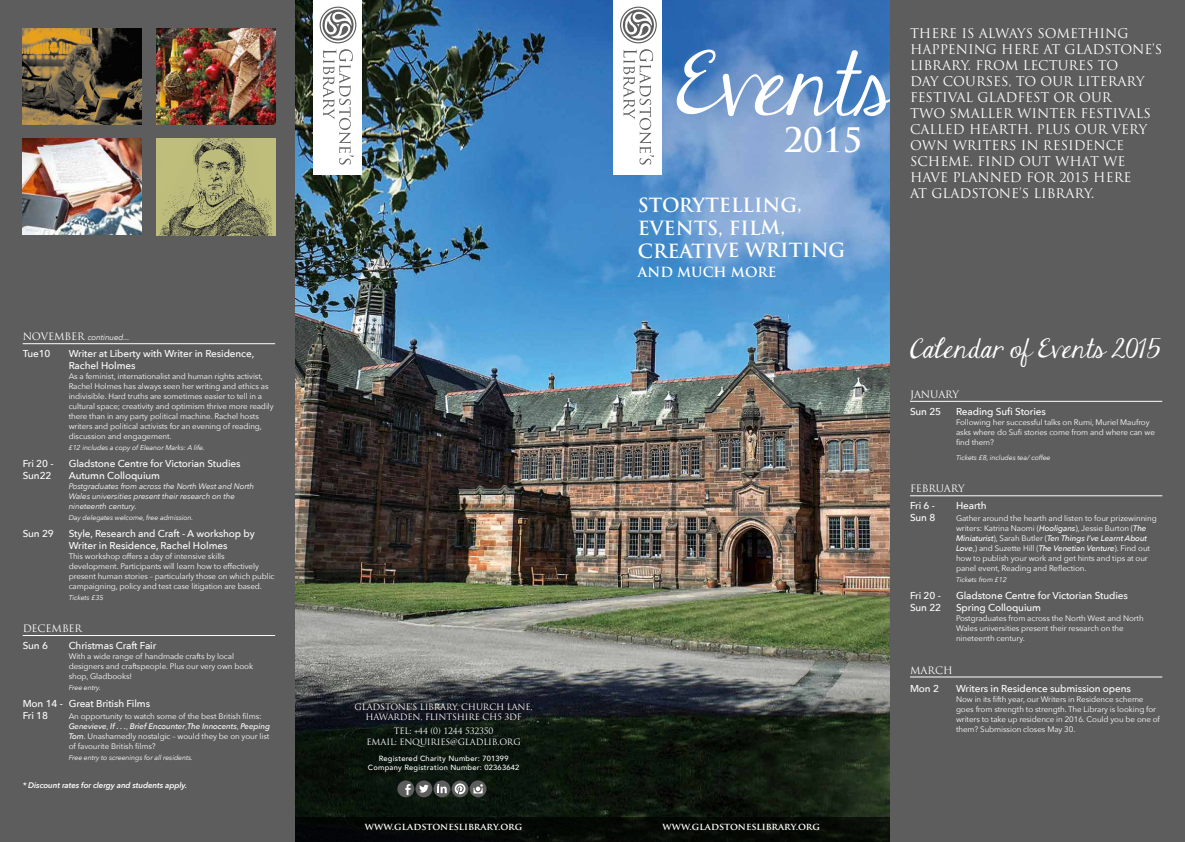
<style>
.page{position:relative;width:1185px;height:842px;background:#fff}
.page>*{position:absolute;margin:0;border:0;box-sizing:border-box;transform-origin:0 0}
.t1{font:74.9px "Janda Elegant Handwriting";color:#fff}
.t2{font:700 33px "Trajan Pro";color:#fff}
.t3{font:22.7px "Janda Elegant Handwriting";color:#fff}
.t4{font:700 19px/22.8px "Trajan Pro";letter-spacing:-.005em;color:#fff}
.t5{font:700 13.6px "Trajan Pro";letter-spacing:-.005em;color:#fff}
.t6{font:13px/16px "Trajan Pro";color:#fff}
.t7{font:500 10px/12px "Avenir Next";letter-spacing:-.01em;color:#fff}
.t8{font:10px "Trajan Pro";letter-spacing:-.01em;color:#fff}
.t9{font:700 9.6px "Trajan Pro";color:#fff}
.t10{font:8.6px/10.7px "Trajan Pro";letter-spacing:-.02em;color:#fff;text-align:center}
.t11{font:8px/10px "Avenir Next";letter-spacing:-.01em;color:#fff}
.t12{font:italic 8px/10px "Avenir Next";letter-spacing:-.01em;color:#fff}
.t13{font:italic 600 8px "Avenir Next";letter-spacing:-.01em;color:#fff}
.t14{font:500 7.5px/9.6px "Avenir";letter-spacing:.03em;color:#fff;text-align:center}
.t15{font:italic 7px "Avenir Next";letter-spacing:-.01em;color:#fff}
.s1{font-family:"Trajan Pro";font-style:normal;font-size:10px}
.s2{font-weight:500;font-style:italic}
</style>
<div class="page">
<img style="left:295px;top:0;width:595px;height:817px">
<div style="left:0;top:0;width:295px;height:842px;background:#5e5d5d"></div>
<hr style="left:613px;top:0;width:49px;height:2px;background:#fff">
<div style="left:613px;top:2px;width:49px;height:173px;background:#fff"></div>
<svg style="left:623px;top:49px;width:31px;height:116px"></svg>
<svg style="left:620px;top:7px;width:37px;height:36px"></svg>
<hr style="left:313px;top:0;width:49px;height:2px;background:#fff">
<div style="left:313px;top:2px;width:49px;height:173px;background:#fff"></div>
<svg style="left:323px;top:49px;width:31px;height:116px"></svg>
<svg style="left:320px;top:7px;width:36px;height:36px"></svg>
<div style="left:397px;top:780px;width:17px;height:17px;background:#5e5d5d;border-radius:50%"></div>
<svg style="left:405px;top:784px;width:6px;height:11px"></svg>
<div style="left:433px;top:780px;width:17px;height:17px;background:#5e5d5d;border-radius:50%"></div>
<svg style="left:437px;top:784px;width:10px;height:9px"></svg>
<svg style="left:452px;top:780px;width:16px;height:17px"></svg>
<svg style="left:455px;top:783px;width:10px;height:11px"></svg>
<svg style="left:470px;top:780px;width:17px;height:17px"></svg>
<svg style="left:473px;top:784px;width:10px;height:9px"></svg>
<div style="left:415px;top:780px;width:17px;height:17px;background:#5e5d5d;border-radius:50%"></div>
<svg style="left:419px;top:785px;width:10px;height:8px"></svg>
<div style="left:295px;top:817px;width:595px;height:25px;background:#050905"></div>
<img style="left:23px;top:138px;width:118px;height:97px">
<img style="left:156px;top:28px;width:119px;height:97px">
<img style="left:23px;top:28px;width:118px;height:97px">
<img style="left:156px;top:138px;width:119px;height:97px">
<hr style="left:23px;top:343px;width:252px;height:1px;background:#fff">
<hr style="left:23px;top:635px;width:252px;height:1px;background:#fff">
<div style="left:890px;top:0;width:295px;height:842px;background:#5e5d5d"></div>
<hr style="left:910px;top:401px;width:252px;height:1px;background:#fff">
<hr style="left:910px;top:495px;width:252px;height:1px;background:#fff">
<hr style="left:910px;top:677px;width:252px;height:1px;background:#fff">
<p class="t12" style="left:23px;top:332px;width:108px"><span class="s1">NOVEMBER</span> continued...</p>
<p class="t7" style="left:23px;top:347px;width:29px">Tue10</p>
<p class="t7" style="left:69px;top:347px;width:187px">Writer at Liberty with Writer in Residence,<br>Rachel Holmes</p>
<p class="t11" style="left:69px;top:371px;width:207px">As a feminist, internationalist and human rights activist, Rachel Holmes has always seen her writing and ethics as indivisible. Hard truths are sometimes easier to tell in a cultural space; creativity and optimism thrive more readily there than in any party political machine. Rachel hosts writers and political activists for an evening of reading, discussion and engagement.</p>
<p class="t15" style="left:69px;top:442px;width:138px">£12 includes a copy of Eleanor Marks: A life.</p>
<p class="t7" style="left:23px;top:457px;width:32px">Fri 20 -</p>
<p class="t7" style="left:69px;top:457px;width:173px">Gladstone Centre for Victorian Studies</p>
<p class="t7" style="left:23px;top:469px;width:30px">Sun22</p>
<p class="t7" style="left:69px;top:469px;width:93px">Autumn Colloquium</p>
<p class="t12" style="left:69px;top:481px;width:187px">Postgraduates from across the North West and North<br>Wales universities present their research on the nineteenth century.</p>
<p class="t15" style="left:69px;top:512px;width:126px">Day delegates welcome, free admission.</p>
<p class="t7" style="left:23px;top:527px;width:33px">Sun 29</p>
<p class="t7" style="left:69px;top:527px;width:188px">Style, Research and Craft - A workshop by<br>Writer in Residence, Rachel Holmes</p>
<p class="t11" style="left:69px;top:551px;width:207px">This workshop offers a day of intensive skills development. Participants will learn how to effectively present human stories – particularly those on which public campaigning, policy and test case litigation are based.</p>
<p class="t15" style="left:69px;top:592px;width:36px">Tickets £35</p>
<p class="t8" style="left:23px;top:622px;width:61px">DECEMBER</p>
<p class="t7" style="left:23px;top:639px;width:27px">Sun 6</p>
<p class="t7" style="left:69px;top:639px;width:89px">Christmas Craft Fair</p>
<p class="t11" style="left:69px;top:651px;width:186px">With a wide range of handmade crafts by local designers and craftspeople. Plus our very own book shop, Gladbooks!</p>
<p class="t15" style="left:69px;top:682px;width:34px">Free entry.</p>
<p class="t7" style="left:23px;top:697px;width:129px">Mon 14 - Great British Films<br>Fri 18</p>
<p class="t11" style="left:69px;top:711px;width:203px">An opportunity to watch some of the best British films:<br><span class="s2">Genevieve</span>, <span class="s2">If . . .</span>, <span class="s2">Brief Encounter</span>,<span class="s2">The Innocents</span>, <span class="s2">Peeping Tom</span>. Unashamedly nostalgic – would they be on your list of favourite British films?</p>
<p class="t15" style="left:69px;top:752px;width:126px">Free entry to screenings for all residents.</p>
<p class="t13" style="left:23px;top:779px;width:166px">* Discount rates for clergy and students apply.</p>
<h1 class="t1" style="left:676px;top:30px;width:219px">Events</h1>
<h2 class="t2" style="left:783px;top:120px;width:81px">2015</h2>
<h3 class="t4" style="left:638px;top:194px;width:209px">STORYTELLING,<br>EVENTS, FILM,<br>CREATIVE WRITING</h3>
<h3 class="t5" style="left:638px;top:264px;width:140px">AND MUCH MORE</h3>
<p class="t6" style="left:910px;top:25px;width:254px">THERE IS ALWAYS SOMETHING<br>HAPPENING HERE AT GLADSTONE’S<br>LIBRARY. FROM LECTURES TO<br>DAY COURSES, TO OUR LITERARY<br>FESTIVAL GLADFEST OR OUR<br>TWO SMALLER WINTER FESTIVALS<br>CALLED HEARTH. PLUS OUR VERY<br>OWN WRITERS IN RESIDENCE<br>SCHEME. FIND OUT WHAT WE<br>HAVE PLANNED FOR 2015 HERE<br>AT GLADSTONE’S LIBRARY.</p>
<p class="t10" style="left:355px;top:701px;width:180px">GLADSTONE’S LIBRARY, CHURCH LANE,<br>HAWARDEN, FLINTSHIRE CH5 3DF</p>
<p class="t10" style="left:367px;top:726px;width:156px">TEL: +44 (0) 1244 532350<br>EMAIL: ENQUIRIES@GLADLIB.ORG</p>
<p class="t14" style="left:368px;top:753px;width:153px">Registered Charity Number: 701399<br>Company Registration Number: 02363642</p>
<p class="t9" style="left:365px;top:820px;width:159px">www.gladstoneslibrary.org</p>
<p class="t9" style="left:663px;top:820px;width:159px">www.gladstoneslibrary.org</p>
<h3 class="t3" style="left:910px;top:332px;width:252px">Calendar of Events 2015</h3>
<p class="t8" style="left:910px;top:388px;width:51px">JANUARY</p>
<p class="t7" style="left:910px;top:405px;width:33px">Sun 25</p>
<p class="t7" style="left:956px;top:405px;width:92px">Reading Sufi Stories</p>
<p class="t11" style="left:956px;top:416px;width:200px">Following her successful talks on Rumi, Muriel Maufroy asks where do Sufi stories come from and where can we find them?</p>
<p class="t15" style="left:956px;top:451px;width:96px">Tickets £8, includes tea/ coffee</p>
<p class="t8" style="left:910px;top:482px;width:56px">FEBRUARY</p>
<p class="t7" style="left:910px;top:499px;width:27px">Fri 6 -</p>
<p class="t7" style="left:956px;top:499px;width:32px">Hearth</p>
<p class="t7" style="left:910px;top:511px;width:27px">Sun 8</p>
<p class="t11" style="left:956px;top:513px;width:202px">Gather around the hearth and listen to four prizewinning writers: Katrina Naomi (<span class="s2">Hooligans</span>), Jessie Burton (<span class="s2">The Miniaturist</span>), Sarah Butler (<span class="s2">Ten Things I’ve Learnt About Love</span>,) and Suzette Hill (<span class="s2">The Venetian Venture</span>). Find out how to publish your work and get hints and tips at our panel event, Reading and Reflection.</p>
<p class="t15" style="left:956px;top:574px;width:52px">Tickets from £12</p>
<p class="t7" style="left:910px;top:589px;width:32px">Fri 20 -</p>
<p class="t7" style="left:956px;top:589px;width:173px">Gladstone Centre for Victorian Studies</p>
<p class="t7" style="left:910px;top:601px;width:33px">Sun 22</p>
<p class="t7" style="left:956px;top:601px;width:87px">Spring Colloquium</p>
<p class="t11" style="left:956px;top:613px;width:189px">Postgraduates from across the North West and North<br>Wales universities present their research on the nineteenth century.</p>
<p class="t8" style="left:910px;top:664px;width:44px">MARCH</p>
<p class="t7" style="left:910px;top:682px;width:30px">Mon 2</p>
<p class="t7" style="left:956px;top:682px;width:176px">Writers in Residence submission opens</p>
<p class="t11" style="left:956px;top:694px;width:205px">Now in its fifth year, our Writers in Residence scheme goes from strength to strength. The Library is looking for writers to take up residence in 2016. Could you be one of them? Submission closes May 30.</p>
</div>
